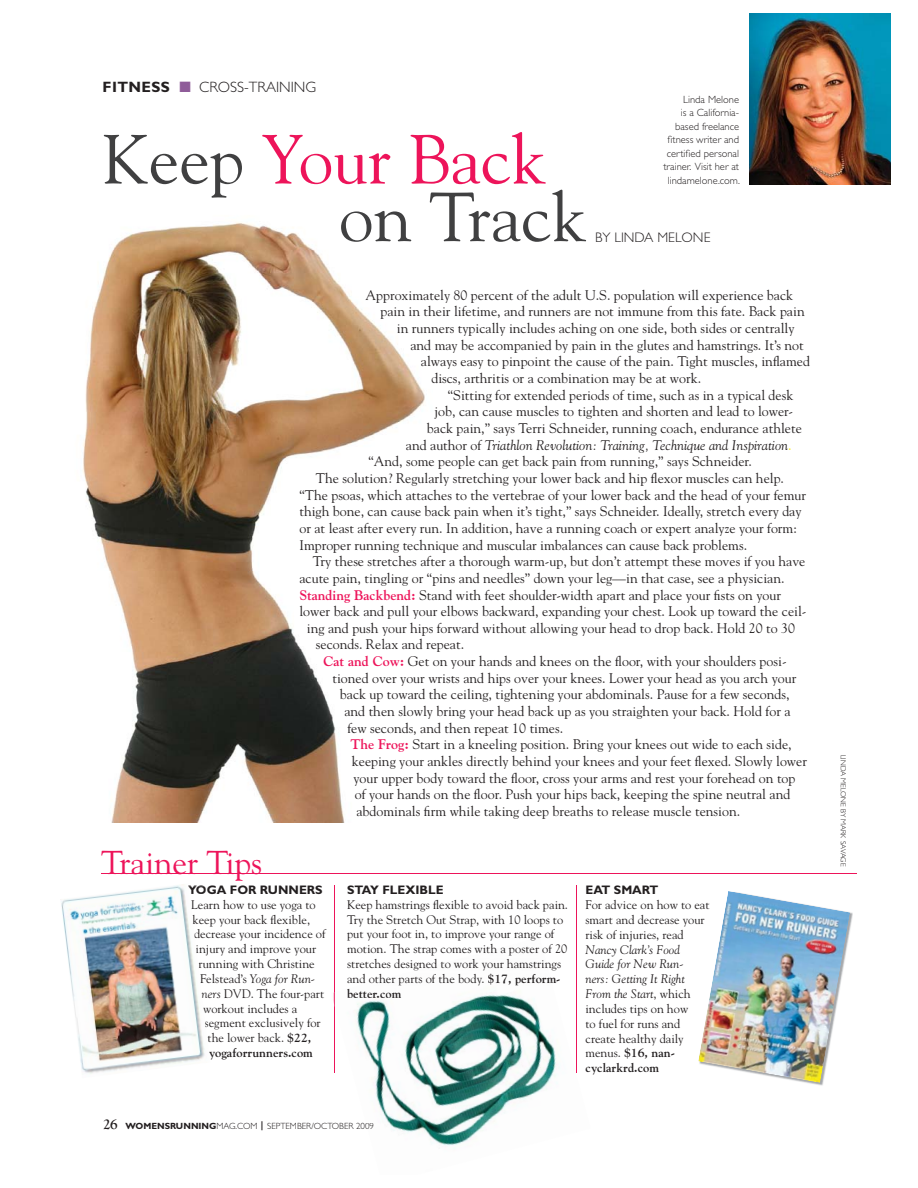
<style>
.page{position:relative;width:918px;height:1188px;background:#fff}
.page>*{position:absolute;margin:0;border:0;box-sizing:border-box;transform-origin:0 0}
.t1{font:69px/57.6px "Goudy Std";color:#404041}
.t2{font:33px "Goudy Std";color:#ed145a}
.t3{font:300 15px "Gill Sans Std";color:#231f20}
.t4{font:13.8px "Goudy Std";color:#231f20}
.t5{font:italic 13.8px "Goudy Std";color:#231f20}
.t6{font:300 13.8px "Gill Sans Std";color:#231f20}
.t7{font:12.3px/14.9px "Goudy Std";color:#231f20}
.t8{font:700 12.3px "Gill Sans Std";color:#231f20}
.t9{font:700 12.3px "Goudy Std";color:#231f20}
.t10{font:italic 12.3px "Goudy Std";color:#231f20}
.t11{font:300 10.5px/13.5px "Gill Sans Std";color:#231f20;text-align:right}
.t12{font:300 9px "Gill Sans Std";color:#231f20}
.t13{font:300 7.5px "Gill Sans Std";color:#231f20}
.s1{font-weight:700}
.s2{color:#8f5c99}
.s3{color:#ed145a}
.s4{font-style:normal}
.s5{font-style:normal;color:#f5eb00}
.s6{font-weight:700;color:#ed145a}
.s7{font-style:italic}
.s8{font-family:"Goudy Old Style T";font-weight:700;font-size:15px}
</style>
<div class="page">
<img style="left:82px;top:222px;width:343px;height:600px">
<img style="left:749px;top:14px;width:142px;height:171px">
<hr style="left:576px;top:885px;width:1px;height:188px;background:#ed145a">
<hr style="left:334px;top:885px;width:1px;height:188px;background:#ed145a">
<hr style="left:101px;top:874px;width:756px;height:1px;background:#ed145a">
<img style="left:698px;top:891px;width:152px;height:192px">
<img style="left:63px;top:916px;width:139px;height:154px">
<img style="left:82px;top:1030px;width:123px;height:44px">
<img style="left:61px;top:884px;width:127px;height:32px">
<svg style="left:191px;top:916px;width:11px;height:67px"></svg>
<img style="left:333px;top:992px;width:224px;height:157px">
<svg style="left:366px;top:1123px;width:13px;height:7px"></svg>
<img style="left:347px;top:992px;width:54px;height:6px">
<svg style="left:334px;top:992px;width:1px;height:14px"></svg>
<p class="t3" style="left:103px;top:82px;width:215px"><span class="s1">FITNESS</span> <span class="s2">■</span> CROSS-TRAINING</p>
<h1 class="t1" style="left:339px;top:136px;width:249px;text-indent:-236px">Keep <span class="s3">Your Back </span>on Track</h1>
<p class="t11" style="left:663px;top:93px;width:78px">Linda Melone<br>is a California&shy;based freelance fitness writer and certified personal trainer. Visit her at lindamelone.com.</p>
<p class="t6" style="left:595px;top:232px;width:117px">BY LINDA MELONE</p>
<h2 class="t2" style="left:101px;top:848px;width:163px">Trainer Tips</h2>
<p class="t4" style="left:365px;top:289px;width:429px">Approximately 80 percent of the adult U.S. population will experience back</p>
<p class="t4" style="left:380px;top:306px;width:426px">pain in their lifetime, and runners are not immune from this fate. Back pain</p>
<p class="t4" style="left:397px;top:322px;width:399px">in runners typically includes aching on one side, both sides or centrally</p>
<p class="t4" style="left:410px;top:339px;width:395px">and may be accompanied by pain in the glutes and hamstrings. It’s not</p>
<p class="t4" style="left:421px;top:356px;width:391px">always easy to pinpoint the cause of the pain. Tight muscles, inflamed</p>
<p class="t4" style="left:431px;top:372px;width:271px">discs, arthritis or a combination may be at work.</p>
<p class="t4" style="left:448px;top:389px;width:347px">“Sitting for extended periods of time, such as in a typical desk</p>
<p class="t4" style="left:434px;top:406px;width:360px">job, can cause muscles to tighten and shorten and lead to lower-</p>
<p class="t4" style="left:427px;top:422px;width:376px">back pain,” says Terri Schneider, running coach, endurance athlete</p>
<p class="t5" style="left:406px;top:439px;width:387px"><span class="s4">and author of</span> Triathlon Revolution: Training, Technique and Inspiration<span class="s5">.</span></p>
<p class="t4" style="left:368px;top:456px;width:385px">“And, some people can get back pain from running,” says Schneider.</p>
<p class="t4" style="left:316px;top:472px;width:470px">The solution? Regularly stretching your lower back and hip flexor muscles can help.</p>
<p class="t4" style="left:299px;top:489px;width:508px">“The psoas, which attaches to the vertebrae of your lower back and the head of your femur</p>
<p class="t4" style="left:299px;top:506px;width:504px">thigh bone, can cause back pain when it’s tight,” says Schneider. Ideally, stretch every day</p>
<p class="t4" style="left:299px;top:522px;width:499px">or at least after every run. In addition, have a running coach or expert analyze your form:</p>
<p class="t4" style="left:299px;top:539px;width:449px">Improper running technique and muscular imbalances can cause back problems.</p>
<p class="t4" style="left:313px;top:556px;width:494px">Try these stretches after a thorough warm-up, but don’t attempt these moves if you have</p>
<p class="t4" style="left:299px;top:572px;width:487px">acute pain, tingling or “pins and needles” down your leg—in that case, see a physician.</p>
<p class="t4" style="left:299px;top:589px;width:483px"><span class="s6">Standing Backbend:</span> Stand with feet shoulder-width apart and place your fists on your</p>
<p class="t4" style="left:299px;top:605px;width:509px">lower back and pull your elbows backward, expanding your chest. Look up toward the ceil-</p>
<p class="t4" style="left:307px;top:622px;width:490px">ing and push your hips forward without allowing your head to drop back. Hold 20 to 30</p>
<p class="t4" style="left:316px;top:639px;width:150px">seconds. Relax and repeat.</p>
<p class="t4" style="left:323px;top:655px;width:465px"><span class="s6">Cat and Cow:</span> Get on your hands and knees on the floor, with your shoulders posi-</p>
<p class="t4" style="left:332px;top:672px;width:465px">tioned over your wrists and hips over your knees. Lower your head as you arch your</p>
<p class="t4" style="left:340px;top:689px;width:451px">back up toward the ceiling, tightening your abdominals. Pause for a few seconds,</p>
<p class="t4" style="left:344px;top:705px;width:448px">and then slowly bring your head back up as you straighten your back. Hold for a</p>
<p class="t4" style="left:347px;top:722px;width:217px">few seconds, and then repeat 10 times.</p>
<p class="t4" style="left:350px;top:739px;width:443px"><span class="s6">The Frog:</span> Start in a kneeling position. Bring your knees out wide to each side,</p>
<p class="t4" style="left:352px;top:755px;width:457px">keeping your ankles directly behind your knees and your feet flexed. Slowly lower</p>
<p class="t4" style="left:353px;top:772px;width:444px">your upper body toward the floor, cross your arms and rest your forehead on top</p>
<p class="t4" style="left:355px;top:789px;width:437px">of your hands on the floor. Push your hips back, keeping the spine neutral and</p>
<p class="t4" style="left:356px;top:805px;width:385px">abdominals firm while taking deep breaths to release muscle tension.</p>
<p class="t8" style="left:188px;top:885px;width:136px">YOGA FOR RUNNERS</p>
<p class="t7" style="left:191px;top:898px;width:126px">Learn how to use yoga to</p>
<p class="t7" style="left:193px;top:913px;width:119px">keep your back flexible,</p>
<p class="t7" style="left:194px;top:928px;width:133px">decrease your incidence of</p>
<p class="t7" style="left:196px;top:942px;width:122px">injury and improve your</p>
<p class="t7" style="left:199px;top:957px;width:118px">running with Christine</p>
<p class="t10" style="left:200px;top:973px;width:116px"><span class="s4">Felstead’s</span> Yoga for Run-</p>
<p class="t7" style="left:202px;top:987px;width:124px"><span class="s7">ners</span> DVD. The four-part</p>
<p class="t7" style="left:203px;top:1002px;width:96px">workout includes a</p>
<p class="t7" style="left:205px;top:1017px;width:118px">segment exclusively for</p>
<p class="t7" style="left:208px;top:1032px;width:105px">the lower back. <span class="s1">$22,</span></p>
<p class="t9" style="left:209px;top:1048px;width:105px">yogaforrunners.com</p>
<p class="t8" style="left:347px;top:885px;width:98px">STAY FLEXIBLE</p>
<p class="t7" style="left:347px;top:898px;width:222px">Keep hamstrings flexible to avoid back pain.<br>Try the Stretch Out Strap, with 10 loops to put your foot in, to improve your range of motion. The strap comes with a poster of 20 stretches designed to work your hamstrings and other parts of the body. <span class="s1">$17, perform-</span></p>
<p class="t9" style="left:347px;top:988px;width:56px">better.com</p>
<p class="t12" style="left:103px;top:1123px;width:272px"><span class="s8">26</span> <span class="s1">WOMENSRUNNING</span>MAG.COM <sup>|</sup> SEPTEMBER/OCTOBER 2009</p>
<p class="t8" style="left:586px;top:885px;width:75px">EAT SMART</p>
<p class="t7" style="left:586px;top:898px;width:126px">For advice on how to eat smart and decrease your risk of injuries, read</p>
<p class="t7" style="left:586px;top:943px;width:107px"><span class="s7">Nancy Clark’s Food<br>Guide for New Run&shy;ners: Getting It Right<br>From the Start</span>, which includes tips on how to fuel for runs and create healthy daily menus. <span class="s1">$16, nan&shy;cyclarkrd.com</span></p>
<p class="t13" style="left:846px;top:755px;width:113px;rotate:90deg">LINDA MELONE BY MARK SAVAGE</p>
</div>
